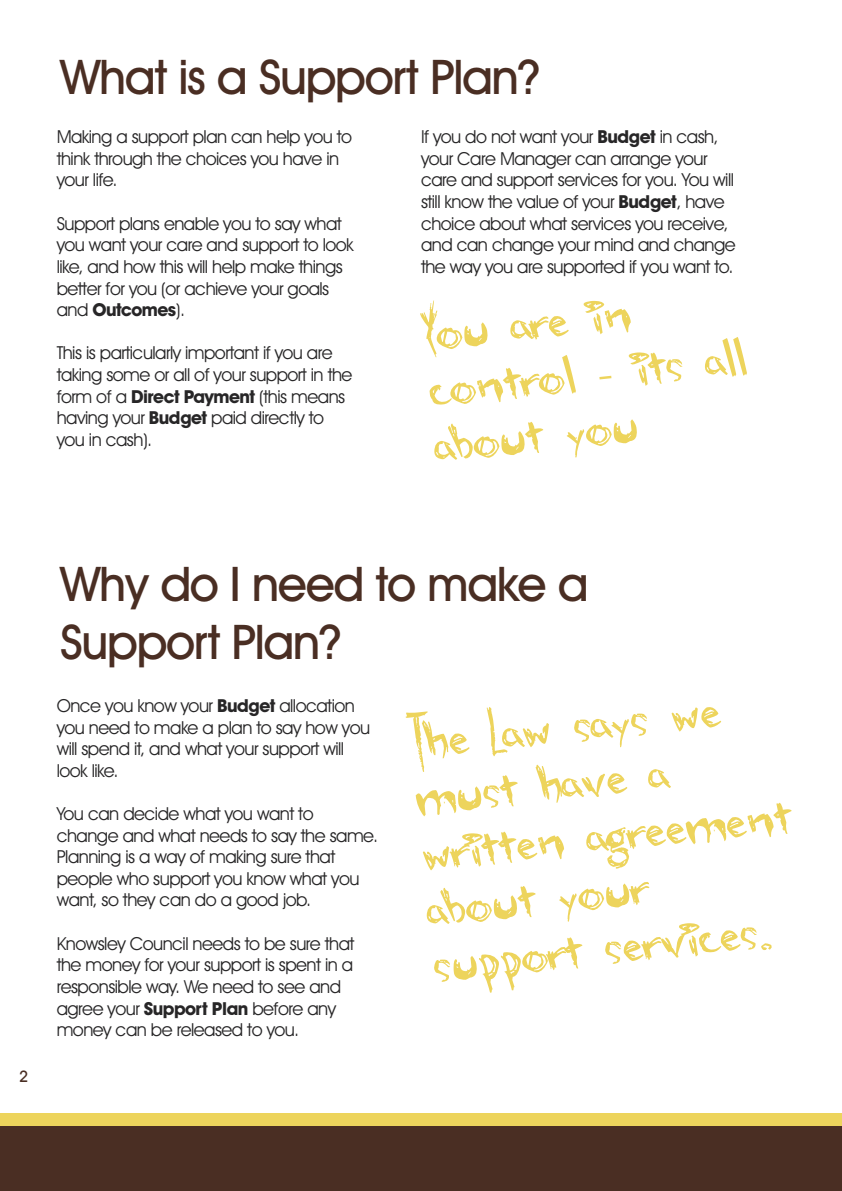
<style>
.page{position:relative;width:842px;height:1191px;background:#fff}
.page>*{position:absolute;margin:0;border:0;box-sizing:border-box;transform-origin:0 0}
.t1{font:52.4px/56px "alienstrawberry";color:#edd45c}
.t2{font:500 48px/57.6px "Avant Garde IT Cby BT";letter-spacing:-.03em;color:#4a2e23}
.t3{font:18px/21.6px "Avant Garde IT Cby BT";letter-spacing:-.03em;color:#272627}
.t4{font:500 16px "Avant Garde IT Cby BT";color:#4a2e23}
.s1{font-weight:700}
.s2{font-family:"Koz Min Pro"}
</style>
<div class="page">
<div style="left:0;top:1113px;width:842px;height:65px;background:#edd45c"></div>
<div style="left:0;top:1126px;width:842px;height:65px;background:#4a2e23"></div>
<h2 class="t2" style="left:60px;top:53px;width:482px">What is a Support Plan?</h2>
<p class="t3" style="left:57px;top:128px;width:297px">Making a support plan can help you to think through the choices you have in your life.</p>
<p class="t3" style="left:57px;top:214px;width:298px">Support plans enable you to say what you want your care and support to look like, and how this will help make things better for you (or achieve your goals and <span class="s1">Outcomes</span>).</p>
<p class="t3" style="left:57px;top:344px;width:297px">This is particularly important if you are taking some or all of your support in the form of a <span class="s1">Direct Payment</span> (this means having your <span class="s1">Budget</span> paid directly to you in cash).</p>
<p class="t3" style="left:421px;top:128px;width:316px">If you do not want your <span class="s1">Budget</span> in cash, your Care Manager can arrange your care and support services for you. You will still know the value of your <span class="s1">Budget</span>, have choice about what services you receive, and can change your mind and change the way you are supported if you want to.</p>
<h1 class="t1" style="left:420px;top:307px;width:320px;rotate:-6deg">You are in control <span class="s2">-</span> its all about you</h1>
<p class="t4" style="left:19px;top:1070px;width:11px">2</p>
<h2 class="t2" style="left:60px;top:559px;width:530px">Why do I need to make a<br>Support Plan?</h2>
<p class="t3" style="left:57px;top:696px;width:315px">Once you know your <span class="s1">Budget</span> allocation you need to make a plan to say how you will spend it, and what your support will look like.</p>
<p class="t3" style="left:57px;top:804px;width:323px">You can decide what you want to change and what needs to say the same.<br>Planning is a way of making sure that people who support you know what you want, so they can do a good job.</p>
<p class="t3" style="left:57px;top:934px;width:299px">Knowsley Council needs to be sure that the money for your support is spent in a responsible way. We need to see and agree your <span class="s1">Support Plan</span> before any money can be released to you.</p>
<h1 class="t1" style="left:407px;top:716px;width:373px;rotate:-6deg">The Law says we must have a written agreement about your support services.</h1>
</div>
